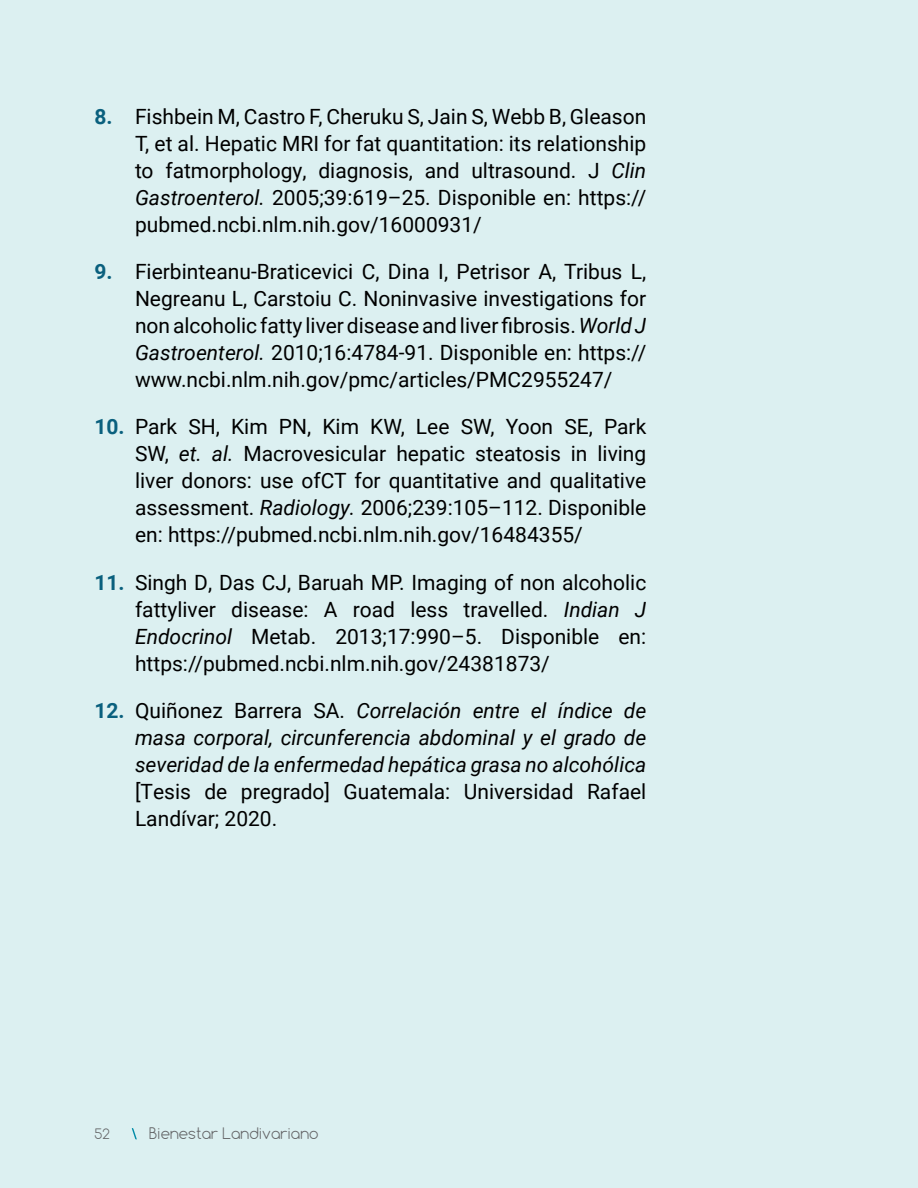
<style>
.page{position:relative;width:918px;height:1188px;background:#dcf0f1}
.page>*{position:absolute;margin:0;border:0;box-sizing:border-box;transform-origin:0 0}
.t1{font:21px/27px "Roboto";color:#000;text-align:justify}
.t2{font:italic 21px/27px "Roboto";color:#000;text-align:justify}
.t3{font:300 15px "Comfortaa";color:#636466}
.t4{font:300 13.5px "Comfortaa";color:#636466}
.s1{font-weight:700;color:#0a607e}
.s2{font-style:italic}
.s3{font-weight:700;font-style:normal;color:#0a607e}
.s4{font-style:normal}
</style>
<div class="page">
<svg style="left:131px;top:1128px;width:6px;height:12px"></svg>
<p class="t1" style="left:135px;top:102px;width:513px;text-indent:-41px"><span class="s1">8.</span> Fishbein M, Castro F, Cheruku S, Jain S, Webb B, Gleason T, et al. Hepatic MRI for fat quantitation: its relationship to fatmorphology, diagnosis, and ultrasound. J <span class="s2">Clin Gastroenterol.</span> 2005;39:619–25. Disponible en: https:// pubmed.ncbi.nlm.nih.gov/16000931/</p>
<p class="t1" style="left:135px;top:257px;width:513px;text-indent:-41px"><span class="s1">9.</span> Fierbinteanu-Braticevici C, Dina I, Petrisor A, Tribus L, Negreanu L, Carstoiu C. Noninvasive investigations for non alcoholic fatty liver disease and liver fibrosis. <span class="s2">World J Gastroenterol.</span> 2010;16:4784-91. Disponible en: https:// www.ncbi.nlm.nih.gov/pmc/articles/PMC2955247/</p>
<p class="t1" style="left:135px;top:413px;width:513px;text-indent:-41px"><span class="s1">10.</span> Park SH, Kim PN, Kim KW, Lee SW, Yoon SE, Park SW, <span class="s2">et. al.</span> Macrovesicular hepatic steatosis in living liver donors: use ofCT for quantitative and qualitative assessment. <span class="s2">Radiology.</span> 2006;239:105–112. Disponible en: https://pubmed.ncbi.nlm.nih.gov/16484355/</p>
<p class="t1" style="left:135px;top:568px;width:513px;text-indent:-41px"><span class="s1">11.</span> Singh D, Das CJ, Baruah MP. Imaging of non alcoholic fattyliver disease: A road less travelled. <span class="s2">Indian J Endocrinol</span> Metab. 2013;17:990–5. Disponible en: https://pubmed.ncbi.nlm.nih.gov/24381873/</p>
<p class="t2" style="left:135px;top:696px;width:513px;text-indent:-41px"><span class="s3">12.</span> <span class="s4">Quiñonez Barrera SA.</span> Correlación entre el índice de masa corporal, circunferencia abdominal y el grado de severidad de la enfermedad hepática grasa no alcohólica</p>
<p class="t1" style="left:135px;top:777px;width:513px">[Tesis de pregrado] Guatemala: Universidad Rafael<br>Landívar; 2020.</p>
<p class="t4" style="left:94px;top:1125px;width:17px">52</p>
<p class="t3" style="left:149px;top:1124px;width:171px">Bienestar Landivariano</p>
</div>
